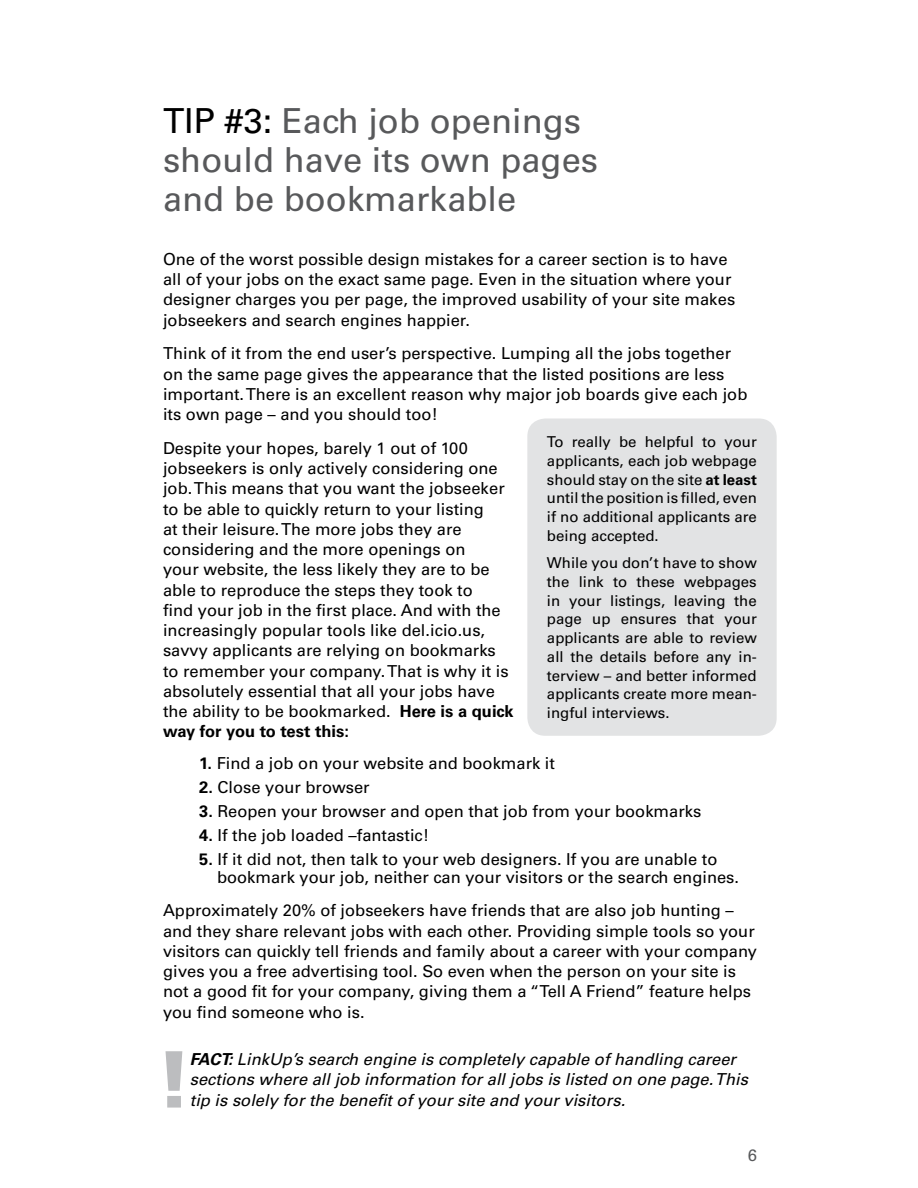
<style>
.page{position:relative;width:918px;height:1188px;background:#fff}
.page>*{position:absolute;margin:0;border:0;box-sizing:border-box;transform-origin:0 0}
.t1{font:900 78px "Univers LT Std";color:#bcbdbf}
.t2{font:34.5px/39px "Univers LT Std";color:#58595b}
.t3{font:16.5px/20.2px "Univers LT Std";color:#000}
.t4{font:italic 16.5px/20.2px "Univers LT Std";color:#000}
.t5{font:16.5px "Univers LT Std";color:#58595b}
.t6{font:15px/18.8px "Univers LT Std";color:#000;text-align:justify}
.s1{color:#000}
.s2{font-weight:700}
</style>
<div class="page">
<div style="left:527px;top:418px;width:250px;height:318px;background:#e2e3e4;border-radius:18px"></div>
<h2 class="t2" style="left:163px;top:101px;width:437px"><span class="s1">Tip #3:</span> Each job openings should have its own pages and be bookmarkable</h2>
<p class="t3" style="left:163px;top:249px;width:574px">One of the worst possible design mistakes for a career section is to have all of your jobs on the exact same page. Even in the situation where your designer charges you per page, the improved usability of your site makes jobseekers and search engines happier.</p>
<p class="t3" style="left:163px;top:344px;width:586px">Think of it from the end user’s perspective. Lumping all the jobs together on the same page gives the appearance that the listed positions are less important. There is an excellent reason why major job boards give each job its own page – and you should too!</p>
<p class="t3" style="left:163px;top:438px;width:352px">Despite your hopes, barely 1 out of 100 jobseekers is only actively considering one job. This means that you want the jobseeker to be able to quickly return to your listing<br>at their leisure. The more jobs they are considering and the more openings on<br>your website, the less likely they are to be able to reproduce the steps they took to<br>find your job in the first place. And with the increasingly popular tools like del.icio.us, savvy applicants are relying on bookmarks to remember your company. That is why it is absolutely essential that all your jobs have the ability to be bookmarked. <span class="s2">Here is a quick way for you to test this:</span></p>
<p class="t3" style="left:199px;top:753px;width:357px"><span class="s2">1.</span> Find a job on your website and bookmark it</p>
<p class="t3" style="left:199px;top:777px;width:172px"><span class="s2">2.</span> Close your browser</p>
<p class="t3" style="left:199px;top:801px;width:504px"><span class="s2">3.</span> Reopen your browser and open that job from your bookmarks</p>
<p class="t3" style="left:199px;top:825px;width:232px"><span class="s2">4.</span> If the job loaded –fantastic!</p>
<p class="t3" style="left:217px;top:850px;width:524px;line-height:18px;text-indent:-18px"><span class="s2">5.</span> If it did not, then talk to your web designers. If you are unable to bookmark your job, neither can your visitors or the search engines.</p>
<p class="t3" style="left:163px;top:901px;width:596px">Approximately 20% of jobseekers have friends that are also job hunting – and they share relevant jobs with each other. Providing simple tools so your visitors can quickly tell friends and family about a career with your company gives you a free advertising tool. So even when the person on your site is not a good fit for your company, giving them a “Tell A Friend” feature helps you find someone who is.</p>
<p class="t6" style="left:547px;top:432px;width:211px">To really be helpful to your applicants, each job webpage should stay on the site <span class="s2">at least </span>until the position is filled, even if no additional applicants are being accepted.</p>
<p class="t6" style="left:547px;top:554px;width:211px">While you don’t have to show the link to these webpages in your listings, leaving the page up ensures that your applicants are able to review all the details before any in&shy;terview – and better informed applicants create more mean&shy;ingful interviews.</p>
<h1 class="t1" style="left:157px;top:1031px;width:36px">!</h1>
<p class="t4" style="left:190px;top:1049px;width:560px"><span class="s2">FACT:</span> LinkUp’s search engine is completely capable of handling career sections where all job information for all jobs is listed on one page. This tip is solely for the benefit of your site and your visitors.</p>
<p class="t5" style="left:748px;top:1145px;width:11px">6</p>
</div>
